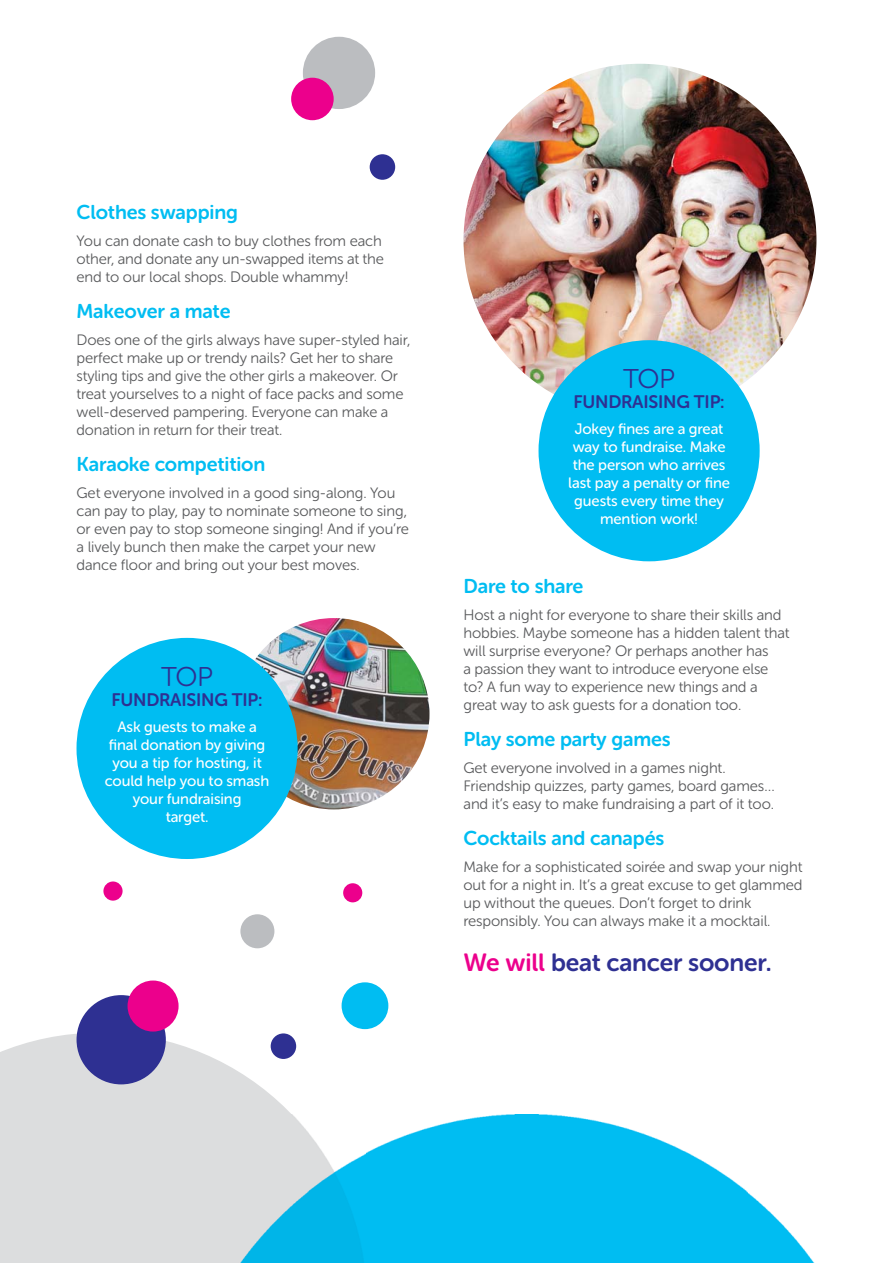
<style>
.page{position:relative;width:893px;height:1263px;background:#fff}
.page>*{position:absolute;margin:0;border:0;box-sizing:border-box;transform-origin:0 0}
.t1{font:27px "Museo Sans Rounded 300";letter-spacing:-.03em;color:#2e3092}
.t2{font:24.75px "Museo Sans Rounded 700";letter-spacing:-.01em;color:#2e3092}
.t3{font:19.8px "Museo Sans Rounded 700";letter-spacing:-.01em;color:#00bdf2}
.t4{font:18px "Museo Sans Rounded 700";letter-spacing:-.015em;color:#2e3092}
.t5{font:15px/18px "Museo Sans Rounded 300";letter-spacing:-.01em;color:#58595b}
.t6{font:15px/18px "Museo Sans Rounded 500";letter-spacing:-.01em;color:#fff;text-align:center}
.s1{color:#ec008c}
</style>
<div class="page">
<svg style="left:0;top:1033px;width:297px;height:230px;background:#dfe0e1"></svg>
<img style="left:175px;top:1114px;width:640px;height:149px">
<img style="left:238px;top:618px;width:191px;height:191px;border-radius:50%">
<img style="left:463px;top:64px;width:353px;height:340px">
<div style="left:538px;top:340px;width:222px;height:221px;background:#00bdf2;border-radius:50%"></div>
<div style="left:77px;top:638px;width:221px;height:221px;background:#00bdf2;border-radius:50%"></div>
<div style="left:342px;top:982px;width:46px;height:47px;background:#00bdf2;border-radius:50%"></div>
<div style="left:103px;top:881px;width:20px;height:20px;background:#ec008c;border-radius:50%"></div>
<div style="left:77px;top:995px;width:89px;height:89px;background:#2e3092;border-radius:50%"></div>
<div style="left:370px;top:154px;width:25px;height:26px;background:#2e3092;border-radius:50%"></div>
<div style="left:271px;top:1033px;width:25px;height:26px;background:#2e3092;border-radius:50%"></div>
<div style="left:343px;top:883px;width:19px;height:19px;background:#ec008c;border-radius:50%"></div>
<div style="left:240px;top:914px;width:34px;height:34px;background:#bbbdc0;border-radius:50%"></div>
<div style="left:303px;top:37px;width:72px;height:72px;background:#bbbdc0;border-radius:50%"></div>
<div style="left:291px;top:78px;width:43px;height:42px;background:#ec008c;border-radius:50%"></div>
<div style="left:128px;top:980px;width:51px;height:51px;background:#ec008c;border-radius:50%"></div>
<h3 class="t3" style="left:77px;top:205px;width:163px">Clothes swapping</h3>
<p class="t5" style="left:77px;top:233px;width:309px">You can donate cash to buy clothes from each other, and donate any un-swapped items at the end to our local shops. Double whammy!</p>
<h3 class="t3" style="left:77px;top:304px;width:156px">Makeover a mate</h3>
<p class="t5" style="left:77px;top:332px;width:336px">Does one of the girls always have super-styled hair, perfect make up or trendy nails? Get her to share styling tips and give the other girls a makeover. Or treat yourselves to a night of face packs and some well-deserved pampering. Everyone can make a donation in return for their treat.</p>
<h3 class="t3" style="left:77px;top:457px;width:190px">Karaoke competition</h3>
<p class="t5" style="left:77px;top:485px;width:334px">Get everyone involved in a good sing-along. You can pay to play, pay to nominate someone to sing, or even pay to stop someone singing! And if you’re a lively bunch then make the carpet your new dance floor and bring out your best moves.</p>
<h1 class="t1" style="left:161px;top:667px;width:54px">TOP</h1>
<p class="t4" style="left:111px;top:693px;width:153px">FUNDRAISING TIP:</p>
<p class="t6" style="left:105px;top:718px;width:166px">Ask guests to make a final donation by giving you a tip for hosting, it could help you to smash your fundraising<br>target.</p>
<h1 class="t1" style="left:623px;top:369px;width:54px">TOP</h1>
<p class="t4" style="left:573px;top:396px;width:153px">FUNDRAISING TIP:</p>
<p class="t6" style="left:568px;top:421px;width:163px">Jokey fines are a great way to fundraise. Make the person who arrives last pay a penalty or fine guests every time they mention work!</p>
<h3 class="t3" style="left:463px;top:579px;width:121px">Dare to share</h3>
<p class="t5" style="left:463px;top:607px;width:328px">Host a night for everyone to share their skills and hobbies. Maybe someone has a hidden talent that will surprise everyone? Or perhaps another has<br>a passion they want to introduce everyone else to? A fun way to experience new things and a great way to ask guests for a donation too.</p>
<h3 class="t3" style="left:463px;top:732px;width:209px">Play some party games</h3>
<p class="t5" style="left:463px;top:760px;width:313px">Get everyone involved in a games night.<br>Friendship quizzes, party games, board games… and it’s easy to make fundraising a part of it too.</p>
<h3 class="t3" style="left:463px;top:831px;width:202px">Cocktails and canapés</h3>
<p class="t5" style="left:463px;top:859px;width:341px">Make for a sophisticated soirée and swap your night out for a night in. It’s a great excuse to get glammed up without the queues. Don’t forget to drink responsibly. You can always make it a mocktail.</p>
<h2 class="t2" style="left:463px;top:953px;width:310px"><span class="s1">We will</span> beat cancer sooner.</h2>
</div>
